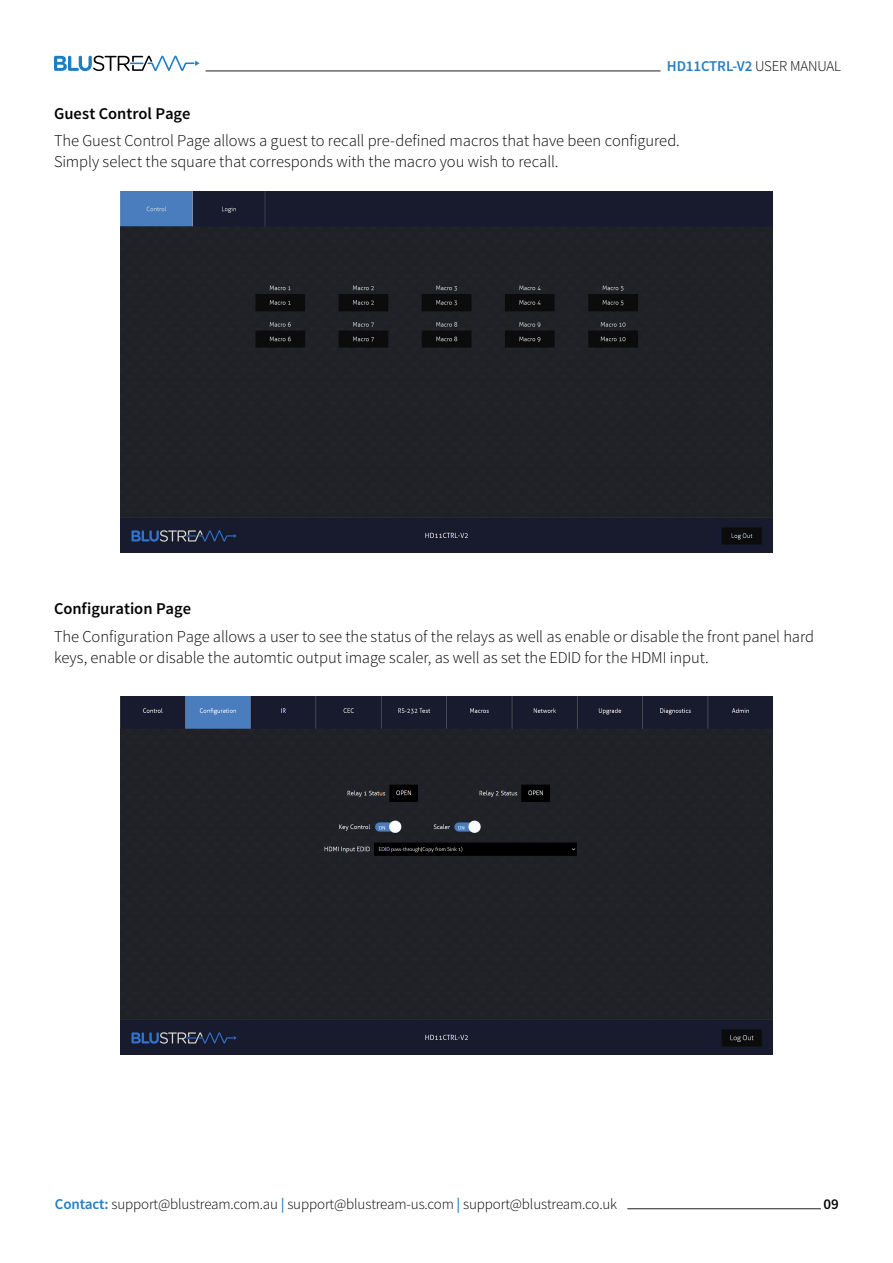
<style>
.page{position:relative;width:893px;height:1263px;background:#fff}
.page>*{position:absolute;margin:0;border:0;box-sizing:border-box;transform-origin:0 0}
.Bodycopy_2{font:300 16.5px/21px "Source Sans Pro";letter-spacing:-.005em;color:#040503}
.Bodycopy_2-2{font:600 16.5px "Source Sans Pro";color:#040503}
.t1{font:300 15px "Source Sans Pro";letter-spacing:-.01em;color:#040503}
.t2{font:600 15px "Source Sans Pro";letter-spacing:-.01em;color:#287ec2}
.t3{font:600 15px "Source Sans Pro";color:#040503}
.s1{font-weight:300;color:#040503}
.s2{font-weight:600;color:#287ec2}
.s3{font-weight:600;color:#3287c7}
</style>
<div class="page">
<svg style="left:54px;top:55px;width:145px;height:17px"></svg>
<hr style="left:206px;top:71px;width:454px;height:1px;background:#231f20">
<hr style="left:627px;top:1208px;width:194px;height:1px;background:#231f20">
<div style="left:121px;top:192px;width:651px;height:360px;background:#202127"></div>
<div style="left:121px;top:696px;width:651px;height:358px;background:#202127"></div>
<p class="t2" style="left:667px;top:57px;width:175px">HD11CTRL-V2 <span class="s1">USER MANUAL</span></p>
<p class="Bodycopy_2-2" style="left:54px;top:103px;width:138px">Guest Control Page</p>
<p class="Bodycopy_2" style="left:54px;top:130px;width:627px">The Guest Control Page allows a guest to recall pre-defined macros that have been configured.<br>Simply select the square that corresponds with the macro you wish to recall.</p>
<p class="Bodycopy_2-2" style="left:54px;top:598px;width:139px">Configuration Page</p>
<p class="Bodycopy_2" style="left:54px;top:626px;width:762px">The Configuration Page allows a user to see the status of the relays as well as enable or disable the front panel hard keys, enable or disable the automtic output image scaler, as well as set the EDID for the HDMI input.</p>
<p class="t1" style="left:55px;top:1195px;width:564px"><span class="s2">Contact:</span> support@blustream.com.au <span class="s3">|</span> support@blustream-us.com <span class="s3">|</span> support@blustream.co.uk</p>
<p class="t3" style="left:824px;top:1194px;width:17px">09</p>
</div>
